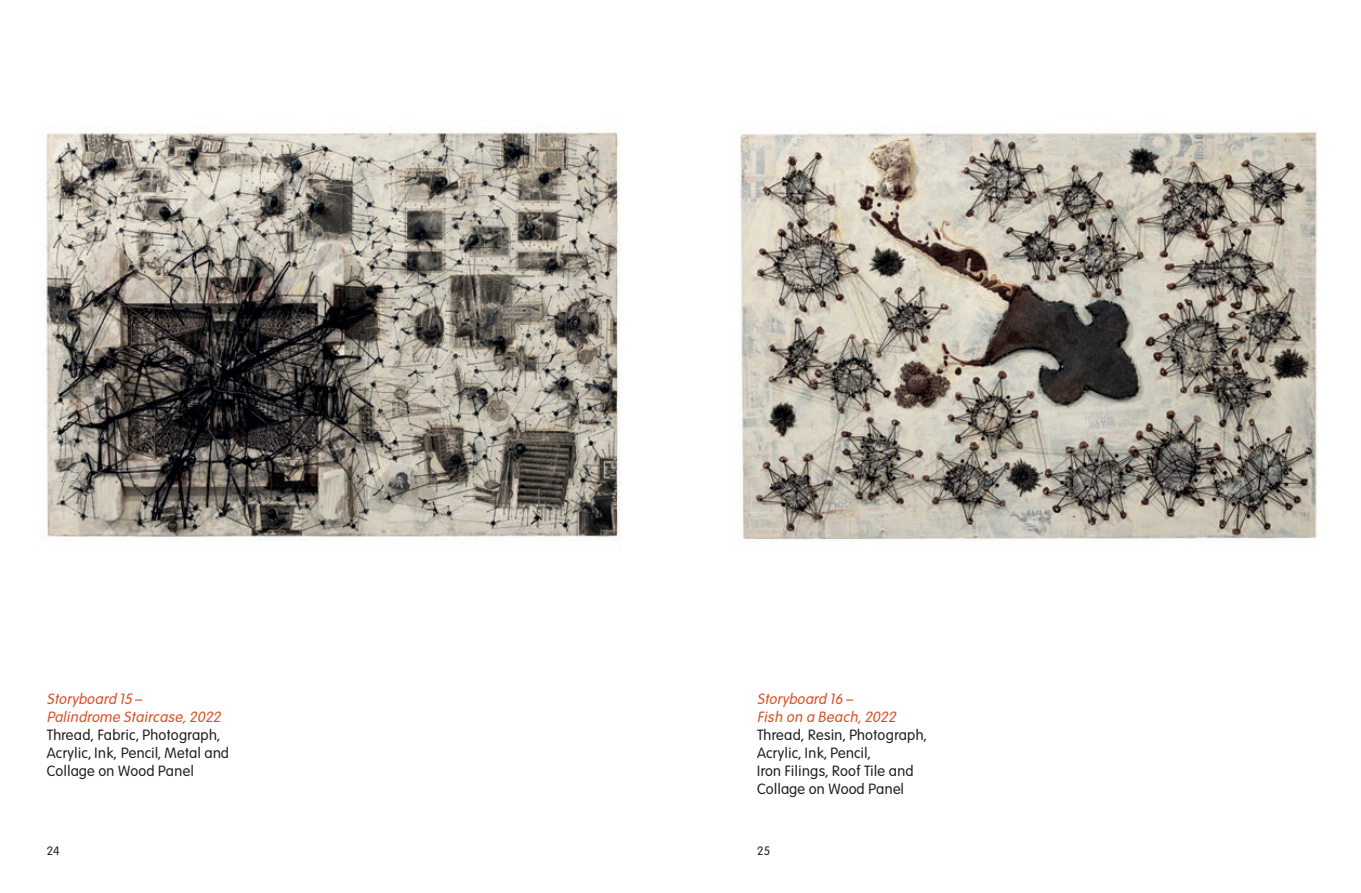
<style>
.page{position:relative;width:1361px;height:893px;background:#fff}
.page>*{position:absolute;margin:0;border:0;box-sizing:border-box;transform-origin:0 0}
.t1{font:300 14.7px/18px "VAG Rounded Std";letter-spacing:.025em;color:#231f20}
.t2{font:italic 300 14.7px/18px "VAG Rounded Std";color:#d85128}
.t3{font:300 12px "VAG Rounded Std";color:#231f20}
</style>
<div class="page">
<img style="left:42px;top:126px;width:1276px;height:415px">
<p class="t2" style="left:47px;top:691px;width:178px">Storyboard 15 –<br>Palindrome Staircase,2022</p>
<p class="t1" style="left:47px;top:727px;width:184px">Thread, Fabric, Photograph,<br>Acrylic, Ink, Pencil, Metal and<br>Collage on Wood Panel</p>
<p class="t2" style="left:757px;top:691px;width:143px">Storyboard 16 –<br>Fish on a Beach,2022</p>
<p class="t1" style="left:757px;top:727px;width:171px">Thread, Resin, Photograph,<br>Acrylic, Ink, Pencil,<br>Iron Filings, Roof Tile and<br>Collage on Wood Panel</p>
<p class="t3" style="left:47px;top:844px;width:14px">24</p>
<p class="t3" style="left:757px;top:844px;width:15px">25</p>
</div>
